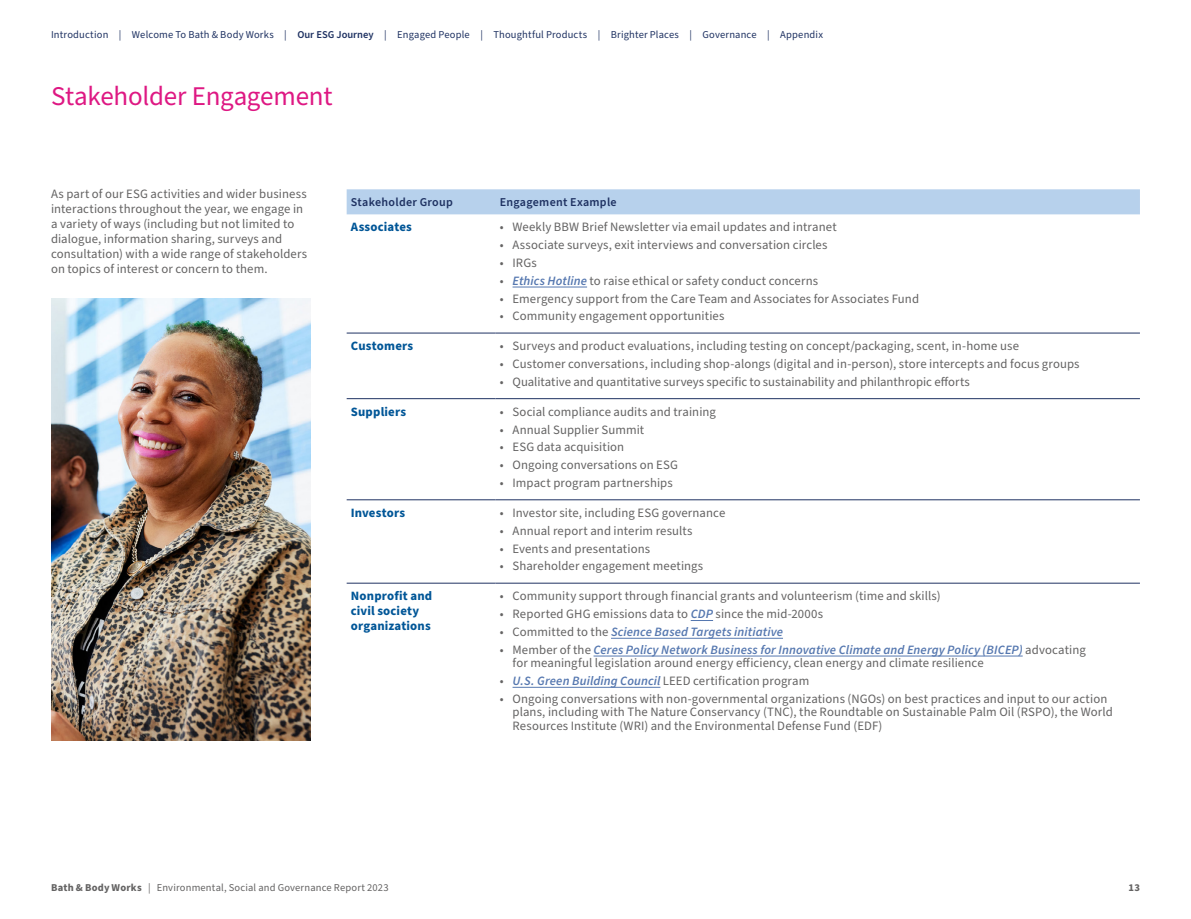
<style>
.page{position:relative;width:1191px;height:919px;background:#fff}
.page>*{position:absolute;margin:0;border:0;box-sizing:border-box;transform-origin:0 0}
.t1{font:27px "Source Sans Pro";letter-spacing:-.01em;color:#de1883}
.t2{font:12.75px/15px "Source Sans Pro";letter-spacing:.01em;color:#646363}
.t3{font:700 12.75px/15px "Source Sans Pro";letter-spacing:.015em;color:#015697}
.t4{font:italic 600 12.75px "Source Sans Pro";letter-spacing:.01em;color:#5678b0}
.t5{font:600 12px "Source Sans Pro";letter-spacing:.025em;color:#1f3262}
.t6{font:10.5px "Source Sans Pro";letter-spacing:.015em;color:#1f3262}
.t7{font:10.5px "Source Sans Pro";letter-spacing:.015em;color:#646363}
.t8{font:700 10.5px "Source Sans Pro";color:#646363}
.s1{font-weight:600}
.s2{font-weight:600;font-style:italic;color:#5678b0}
.s3{font-weight:400;font-style:normal;color:#646363}
.s4{font-weight:700}
</style>
<div class="page">
<img style="left:51px;top:299px;width:259px;height:441px">
<div style="left:347px;top:189px;width:793px;height:25px;background:#b7d1ec"></div>
<hr style="left:347px;top:333px;width:148px;height:1px;background:#1f3262">
<hr style="left:495px;top:333px;width:645px;height:1px;background:#1f3262">
<hr style="left:347px;top:398px;width:148px;height:1px;background:#1f3262">
<hr style="left:495px;top:398px;width:645px;height:1px;background:#1f3262">
<hr style="left:347px;top:499px;width:148px;height:1px;background:#1f3262">
<hr style="left:495px;top:499px;width:645px;height:1px;background:#1f3262">
<hr style="left:347px;top:583px;width:148px;height:1px;background:#1f3262">
<hr style="left:495px;top:583px;width:645px;height:1px;background:#1f3262">
<hr style="left:512px;top:287px;width:75px;height:1px;background:#5678b0">
<svg style="left:690px;top:620px;width:23px;height:1px"></svg>
<hr style="left:611px;top:638px;width:172px;height:1px;background:#5678b0">
<hr style="left:593px;top:655px;width:429px;height:1px;background:#5678b0">
<hr style="left:512px;top:687px;width:148px;height:1px;background:#5678b0">
<p class="t6" style="left:51px;top:27px;width:773px">Introduction | Welcome To Bath &amp; Body Works | <span class="s1">Our ESG Journey</span> | Engaged People | Thoughtful Products | Brighter Places | Governance | Appendix</p>
<h1 class="t1" style="left:51px;top:78px;width:283px">Stakeholder Engagement</h1>
<p class="t2" style="left:51px;top:186px;width:258px">As part of our ESG activities and wider business interactions throughout the year, we engage in a variety of ways (including but not limited to dialogue, information sharing, surveys and consultation) with a wide range of stakeholders on topics of interest or concern to them.</p>
<p class="t5" style="left:351px;top:194px;width:103px">Stakeholder Group</p>
<p class="t5" style="left:500px;top:194px;width:118px">Engagement Example</p>
<p class="t3" style="left:351px;top:220px;width:62px">Associates</p>
<p class="t2" style="left:500px;top:220px;width:338px">• Weekly BBW Brief Newsletter via email updates and intranet</p>
<p class="t2" style="left:500px;top:238px;width:329px">• Associate surveys, exit interviews and conversation circles</p>
<p class="t2" style="left:500px;top:256px;width:39px">• IRGs</p>
<p class="t2" style="left:500px;top:273px;width:320px">• <span class="s2">Ethics Hotline</span> to raise ethical or safety conduct concerns</p>
<p class="t2" style="left:500px;top:291px;width:421px">• Emergency support from the Care Team and Associates for Associates Fund</p>
<p class="t2" style="left:500px;top:309px;width:226px">• Community engagement opportunities</p>
<p class="t3" style="left:351px;top:339px;width:64px">Customers</p>
<p class="t2" style="left:500px;top:339px;width:521px">• Surveys and product evaluations, including testing on concept/packaging, scent, in-home use</p>
<p class="t2" style="left:500px;top:357px;width:581px">• Customer conversations, including shop-alongs (digital and in-person), store intercepts and focus groups</p>
<p class="t2" style="left:500px;top:374px;width:472px">• Qualitative and quantitative surveys specific to sustainability and philanthropic efforts</p>
<p class="t3" style="left:351px;top:404px;width:57px">Suppliers</p>
<p class="t2" style="left:500px;top:404px;width:218px">• Social compliance audits and training</p>
<p class="t2" style="left:500px;top:422px;width:146px">• Annual Supplier Summit</p>
<p class="t2" style="left:500px;top:440px;width:126px">• ESG data acquisition</p>
<p class="t2" style="left:500px;top:458px;width:180px">• Ongoing conversations on ESG</p>
<p class="t2" style="left:500px;top:475px;width:174px">• Impact program partnerships</p>
<p class="t3" style="left:351px;top:505px;width:56px">Investors</p>
<p class="t2" style="left:500px;top:505px;width:227px">• Investor site, including ESG governance</p>
<p class="t2" style="left:500px;top:523px;width:194px">• Annual report and interim results</p>
<p class="t2" style="left:500px;top:541px;width:152px">• Events and presentations</p>
<p class="t2" style="left:500px;top:559px;width:205px">• Shareholder engagement meetings</p>
<p class="t3" style="left:351px;top:589px;width:83px">Nonprofit and civil society organizations</p>
<p class="t2" style="left:500px;top:589px;width:442px">• Community support through financial grants and volunteerism (time and skills)</p>
<p class="t2" style="left:500px;top:607px;width:325px">• Reported GHG emissions data to <span class="s2">CDP</span> since the mid-2000s</p>
<p class="t4" style="left:500px;top:623px;width:285px"><span class="s3">• Committed to the</span> Science Based Targets initiative</p>
<p class="t2" style="left:512px;top:643px;width:575px;line-height:13.5px;text-indent:-13px">• Member of the <span class="s2">Ceres Policy Network Business for Innovative Climate and Energy Policy (BICEP)</span> advocating for meaningful legislation around energy efficiency, clean energy and climate resilience</p>
<p class="t2" style="left:500px;top:673px;width:311px">• <span class="s2">U.S. Green Building Council</span> LEED certification program</p>
<p class="t2" style="left:512px;top:692px;width:602px;line-height:13.5px;text-indent:-13px">• Ongoing conversations with non-governmental organizations (NGOs) on best practices and input to our action plans, including with The Nature Conservancy (TNC), the Roundtable on Sustainable Palm Oil (RSPO), the World<br>Resources Institute (WRI) and the Environmental Defense Fund (EDF)</p>
<p class="t7" style="left:51px;top:880px;width:339px"><span class="s4">Bath &amp; Body Works</span> | Environmental, Social and Governance Report 2023</p>
<p class="t8" style="left:1128px;top:880px;width:13px">13</p>
</div>
